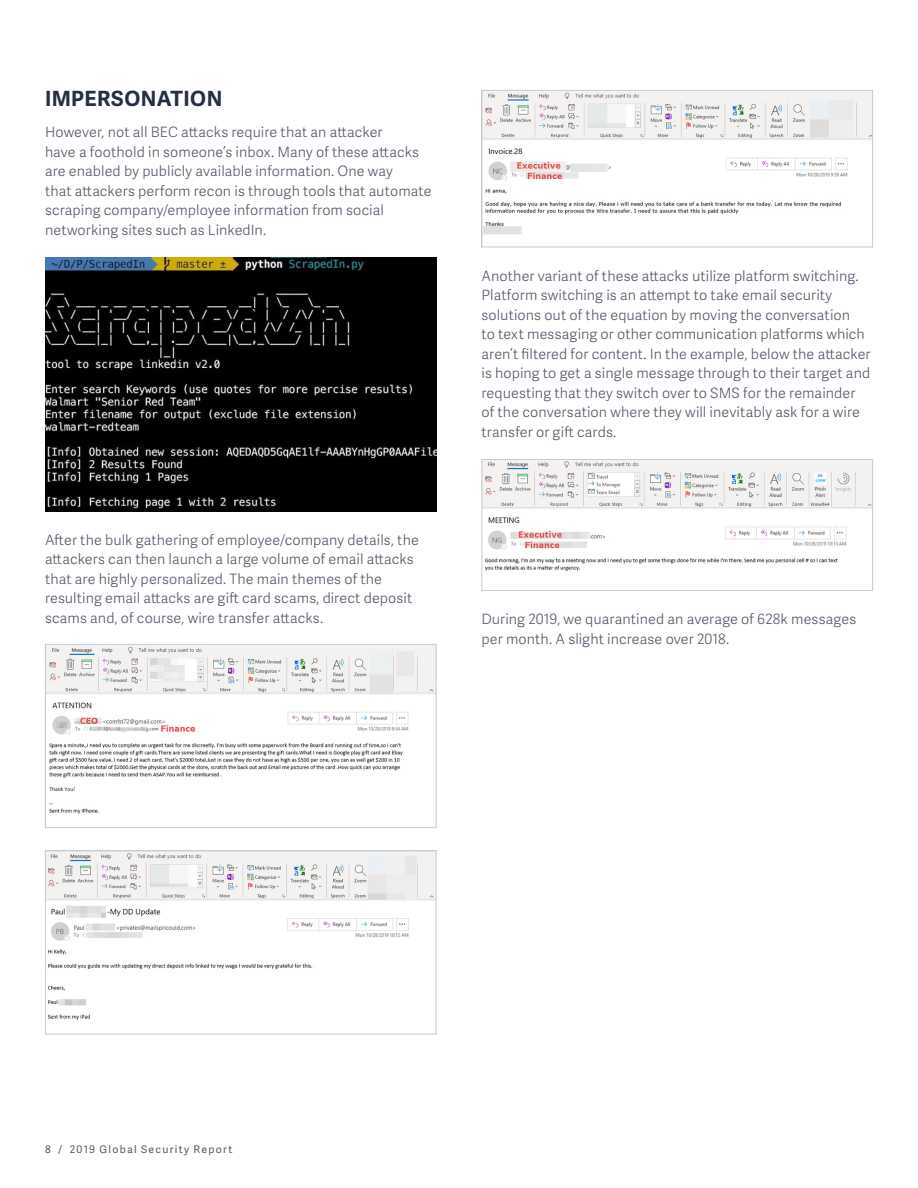
<style>
.page{position:relative;width:918px;height:1188px;background:#fff}
.page>*{position:absolute;margin:0;border:0;box-sizing:border-box;transform-origin:0 0}
.Section_Subhead{font:700 21px "Adelle Sans";letter-spacing:.02em;color:#262e45}
.Body{font:300 14.25px/19.5px "Adelle Sans";letter-spacing:.005em;color:#535969}
.t1{font:10.5px "Adelle Sans";letter-spacing:.12em;color:#535969}
</style>
<div class="page">
<img style="left:45px;top:257px;width:391px;height:255px">
<img style="left:47px;top:646px;width:387px;height:168px">
<div style="left:45px;top:644px;width:391px;height:184px;border:1px solid #c9cbd0"></div>
<img style="left:47px;top:853px;width:387px;height:167px">
<div style="left:45px;top:851px;width:391px;height:183px;border:1px solid #c9cbd0"></div>
<img style="left:484px;top:92px;width:387px;height:143px">
<div style="left:482px;top:90px;width:391px;height:157px;border:1px solid #c9cbd0"></div>
<img style="left:484px;top:461px;width:387px;height:110px">
<div style="left:482px;top:459px;width:391px;height:132px;border:1px solid #c9cbd0"></div>
<p class="Section_Subhead" style="left:45px;top:83px;width:179px">IMPERSONATION</p>
<p class="Body" style="left:45px;top:122px;width:388px">However, not all BEC attacks require that an attacker<br>have a foothold in someone’s inbox. Many of these attacks are enabled by publicly available information. One way<br>that attackers perform recon is through tools that automate scraping company/employee information from social networking sites such as LinkedIn.</p>
<p class="Body" style="left:45px;top:530px;width:375px">After the bulk gathering of employee/company details, the attackers can then launch a large volume of email attacks that are highly personalized. The main themes of the resulting email attacks are gift card scams, direct deposit scams and, of course, wire transfer attacks.</p>
<p class="Body" style="left:482px;top:265px;width:391px">Another variant of these attacks utilize platform switching.<br>Platform switching is an attempt to take email security solutions out of the equation by moving the conversation<br>to text messaging or other communication platforms which aren’t filtered for content. In the example, below the attacker is hoping to get a single message through to their target and requesting that they switch over to SMS for the remainder of the conversation where they will inevitably ask for a wire transfer or gift cards.</p>
<p class="Body" style="left:482px;top:609px;width:376px">During 2019, we quarantined an average of 628k messages per month. A slight increase over 2018.</p>
<p class="t1" style="left:45px;top:1142px;width:189px">8 / 2019 Global Security Report</p>
</div>
